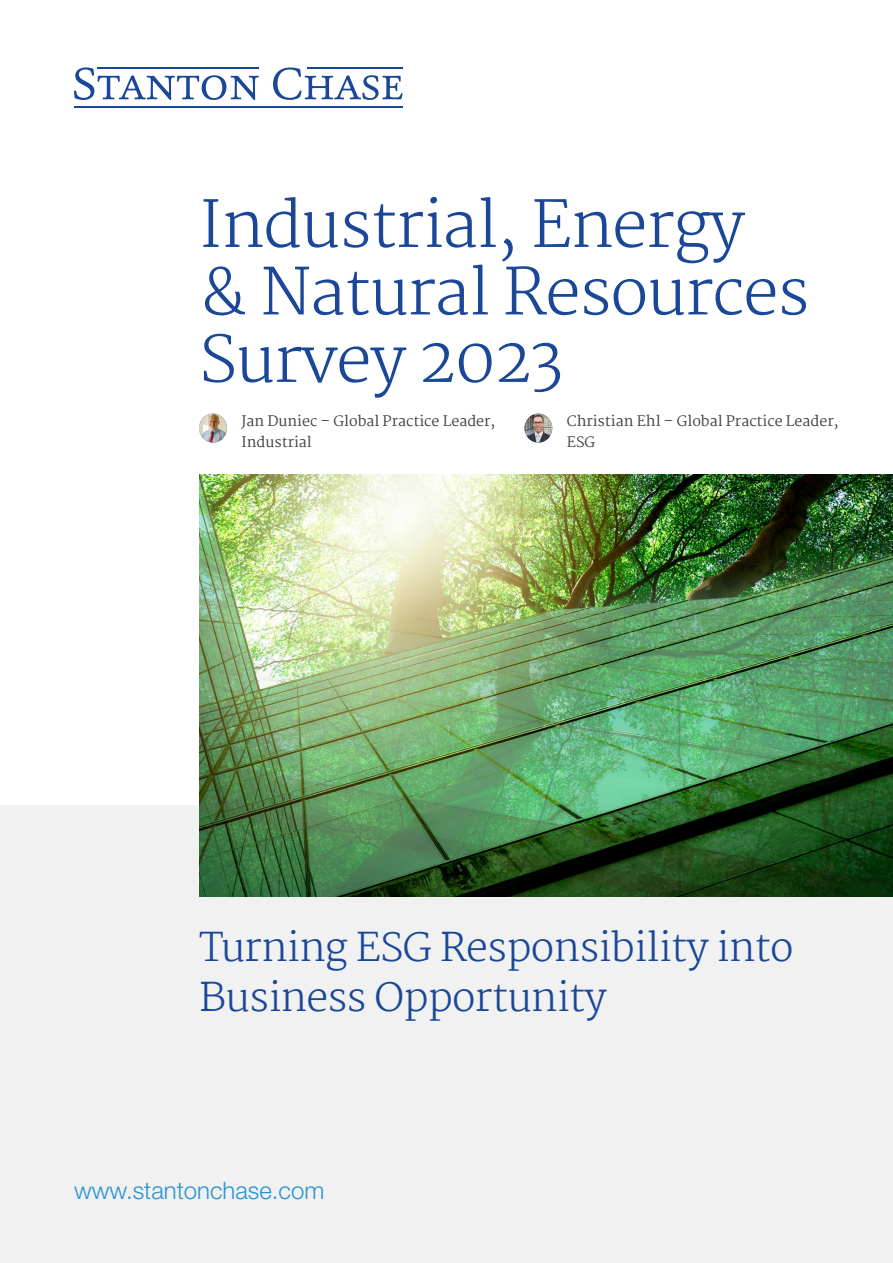
<style>
.page{position:relative;width:893px;height:1263px;background:#fff}
.page>*{position:absolute;margin:0;border:0;box-sizing:border-box;transform-origin:0 0}
.t1{font:200 63px/67.5px "Martel";letter-spacing:-.02em;color:#1a4797}
.t2{font:200 39px/49.5px "Martel";letter-spacing:-.02em;color:#1a4797}
.t3{font:300 24px "Helvetica Neue LT Pro";color:#2b93d1}
.t4{font:14.25px/21px "Martel";color:#414141}
</style>
<div class="page">
<div style="left:0;top:806px;width:893px;height:457px;background:#f1f1f2"></div>
<svg style="left:74px;top:67px;width:185px;height:33px"></svg>
<svg style="left:273px;top:67px;width:130px;height:33px"></svg>
<hr style="left:74px;top:106px;width:329px;height:2px;background:#1a4797">
<hr style="left:98px;top:67px;width:161px;height:2px;background:#1a4797">
<hr style="left:307px;top:67px;width:95px;height:2px;background:#1a4797">
<img style="left:199px;top:474px;width:694px;height:422px">
<img style="left:199px;top:414px;width:28px;height:29px">
<img style="left:524px;top:414px;width:28px;height:29px">
<h1 class="t1" style="left:199px;top:191px;width:612px">Industrial, Energy<br>&amp; Natural Resources<br>Survey 2023</h1>
<p class="t4" style="left:241px;top:410px;width:255px">Jan Duniec – Global Practice Leader,<br>Industrial</p>
<p class="t4" style="left:567px;top:410px;width:273px">Christian Ehl – Global Practice Leader,<br>ESG</p>
<h2 class="t2" style="left:199px;top:923px;width:596px">Turning ESG Responsibility into<br>Business Opportunity</h2>
<h3 class="t3" style="left:74px;top:1176px;width:252px">www.stantonchase.com</h3>
</div>
